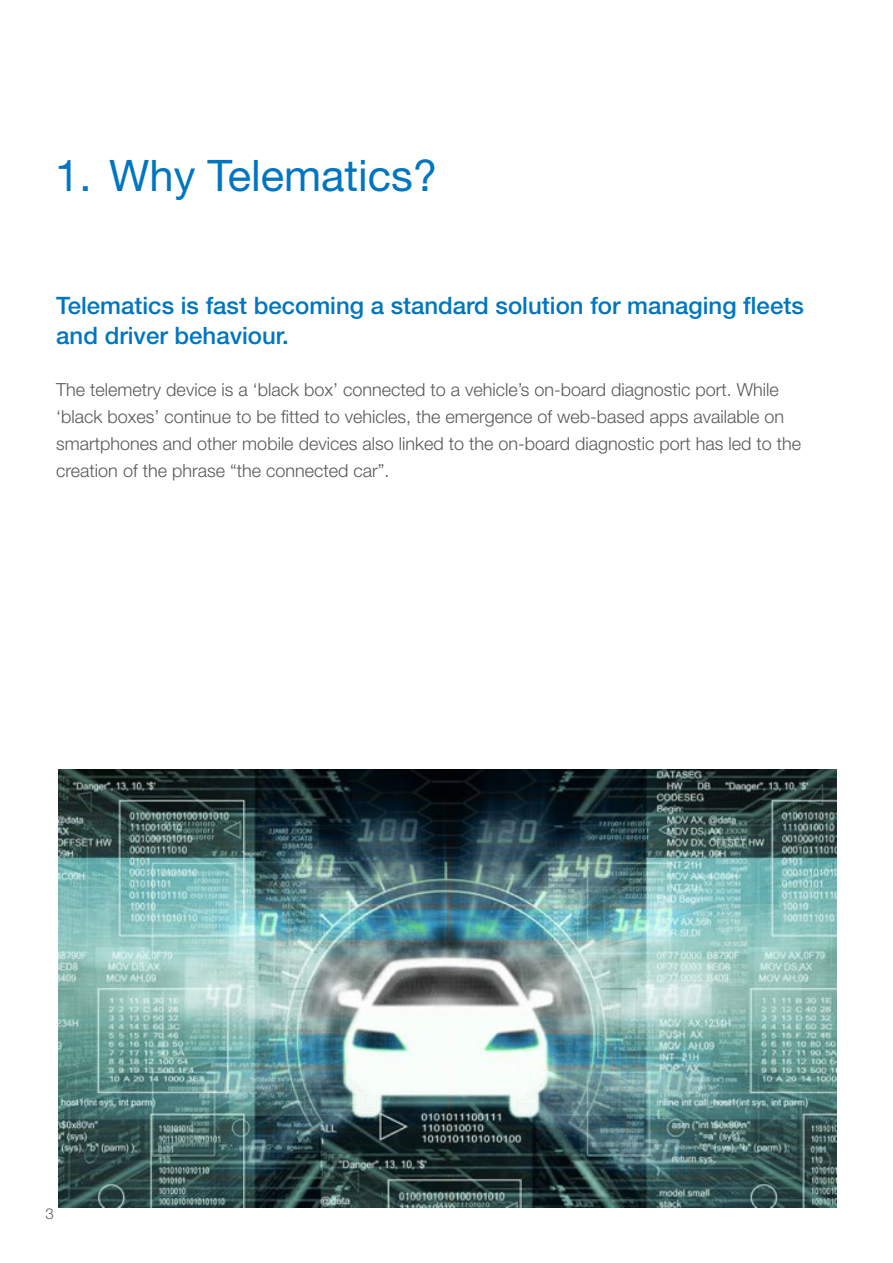
<style>
.page{position:relative;width:893px;height:1263px;background:#fff}
.page>*{position:absolute;margin:0;border:0;box-sizing:border-box;transform-origin:0 0}
.t1{font:43.5px "Helvetica Neue LT";color:#0076c0}
.t2{font:500 24px/30px "Helvetica Neue LT";color:#0076c0}
.t3{font:300 18px/27px "Helvetica Neue LT";color:#58595b}
.t4{font:300 15px "Helvetica Neue LT";color:#58595b}
</style>
<div class="page">
<img style="left:59px;top:770px;width:777px;height:438px">
<h1 class="t1" style="left:55px;top:150px;width:383px">1. Why Telematics?</h1>
<h2 class="t2" style="left:56px;top:290px;width:749px">Telematics is fast becoming a standard solution for managing fleets and driver behaviour.</h2>
<p class="t3" style="left:56px;top:376px;width:746px">The telemetry device is a ‘black box’ connected to a vehicle’s on-board diagnostic port. While ‘black boxes’ continue to be fitted to vehicles, the emergence of web-based apps available on smartphones and other mobile devices also linked to the on-board diagnostic port has led to the creation of the phrase “the connected car”.</p>
<p class="t4" style="left:46px;top:1205px;width:10px">3</p>
</div>
